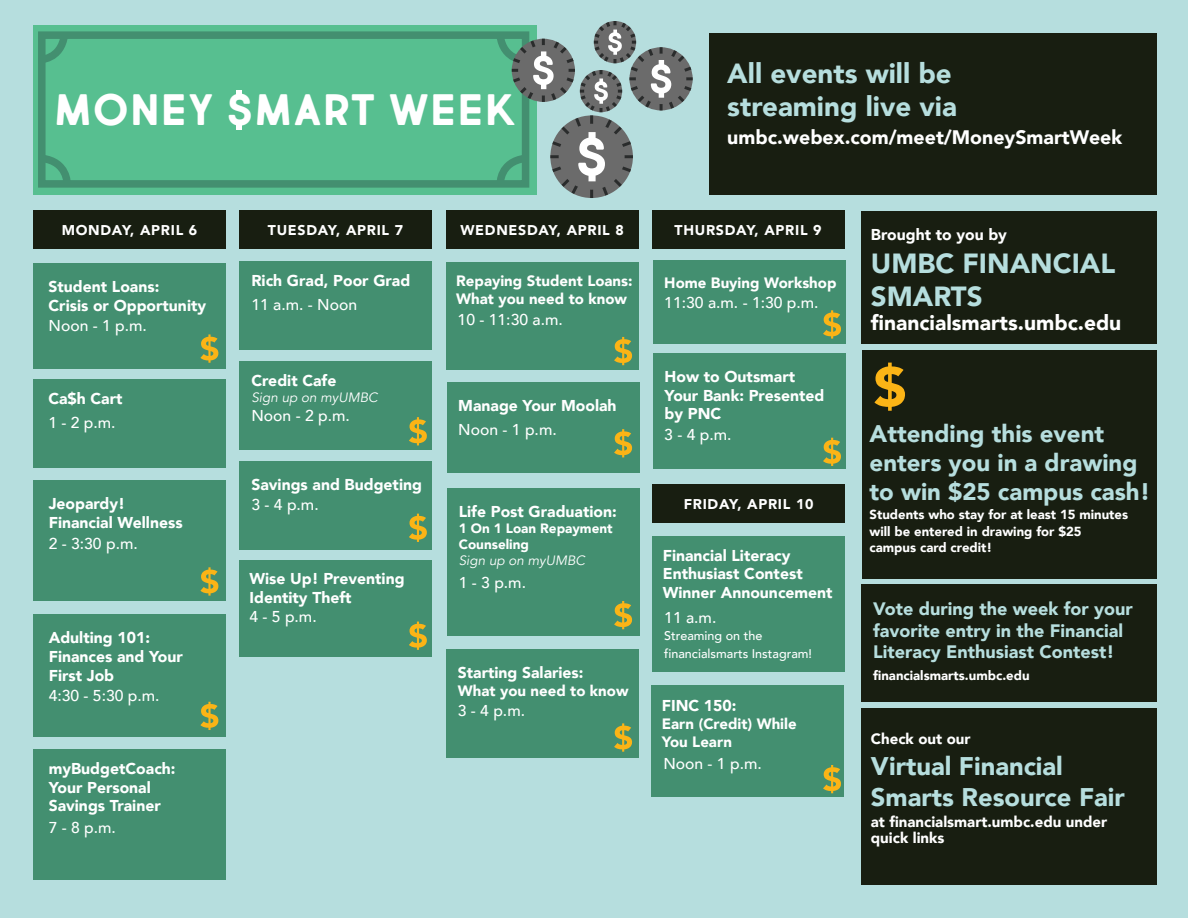
<style>
.page{position:relative;width:1188px;height:918px;background:#b6dede}
.page>*{position:absolute;margin:0;border:0;box-sizing:border-box;transform-origin:0 0}
.t1{font:43.8px "Market Fresh Bold All Caps";letter-spacing:.05em;color:#fff}
.t2{font:900 27.6px/33.2px "Avenir";color:#b6dede}
.t3{font:900 25.5px/30.6px "Avenir";color:#b6dede}
.t4{font:900 24px/28.8px "Avenir";color:#b6dede}
.t5{font:900 21px "Avenir";color:#fff}
.t6{font:900 19.5px "Avenir";color:#fff}
.t7{font:900 18px/21.6px "Avenir";color:#b6dede}
.t8{font:900 15.75px/18.9px "Avenir";color:#fff}
.t9{font:500 15.75px "Avenir";color:#fff}
.t10{font:900 15px/18px "Avenir";color:#fff}
.t11{font:900 14.1px "Avenir";letter-spacing:.05em;color:#fff}
.t12{font:italic 13.5px "Avenir";color:#fff}
.t13{font:900 13.5px/16.2px "Avenir";color:#fff}
.t14{font:900 13.05px/16.5px "Avenir";color:#fff}
.t15{font:500 12.6px/17.2px "Avenir";color:#fff}
</style>
<div class="page">
<div style="left:240px;top:560px;width:192px;height:97px;background:#438f70"></div>
<div style="left:652px;top:210px;width:193px;height:39px;background:#181e11"></div>
<div style="left:653px;top:260px;width:192px;height:83px;background:#438f70"></div>
<div style="left:653px;top:354px;width:192px;height:115px;background:#438f70"></div>
<div style="left:446px;top:210px;width:193px;height:39px;background:#181e11"></div>
<div style="left:446px;top:262px;width:193px;height:107px;background:#438f70"></div>
<div style="left:447px;top:488px;width:193px;height:148px;background:#438f70"></div>
<div style="left:446px;top:649px;width:193px;height:108px;background:#438f70"></div>
<div style="left:447px;top:383px;width:192px;height:90px;background:#438f70"></div>
<div style="left:653px;top:484px;width:192px;height:39px;background:#181e11"></div>
<div style="left:653px;top:536px;width:192px;height:136px;background:#438f70"></div>
<div style="left:652px;top:685px;width:192px;height:112px;background:#438f70"></div>
<div style="left:240px;top:210px;width:192px;height:39px;background:#181e11"></div>
<div style="left:240px;top:262px;width:192px;height:88px;background:#438f70"></div>
<div style="left:240px;top:362px;width:192px;height:88px;background:#438f70"></div>
<div style="left:240px;top:461px;width:192px;height:88px;background:#438f70"></div>
<div style="left:34px;top:210px;width:192px;height:39px;background:#181e11"></div>
<div style="left:33px;top:379px;width:193px;height:88px;background:#438f70"></div>
<div style="left:34px;top:263px;width:192px;height:105px;background:#438f70"></div>
<div style="left:34px;top:480px;width:192px;height:121px;background:#438f70"></div>
<div style="left:34px;top:614px;width:192px;height:122px;background:#438f70"></div>
<div style="left:34px;top:749px;width:192px;height:131px;background:#438f70"></div>
<div style="left:34px;top:25px;width:503px;height:170px;background:#57bf90"></div>
<svg style="left:236px;top:90px;width:6px;height:6px"></svg>
<svg style="left:236px;top:124px;width:6px;height:6px"></svg>
<div style="left:38px;top:31px;width:491px;height:157px;border:8px solid #438f70"></div>
<svg style="left:33px;top:26px;width:40px;height:41px"></svg>
<svg style="left:38px;top:150px;width:37px;height:38px"></svg>
<svg style="left:492px;top:21px;width:201px;height:177px"></svg>
<svg style="left:200px;top:334px;width:18px;height:29px"></svg>
<svg style="left:200px;top:567px;width:18px;height:29px"></svg>
<svg style="left:200px;top:702px;width:18px;height:28px"></svg>
<svg style="left:409px;top:417px;width:18px;height:28px"></svg>
<svg style="left:409px;top:514px;width:18px;height:28px"></svg>
<svg style="left:409px;top:622px;width:18px;height:28px"></svg>
<svg style="left:614px;top:337px;width:18px;height:28px"></svg>
<svg style="left:614px;top:601px;width:18px;height:28px"></svg>
<svg style="left:614px;top:723px;width:18px;height:29px"></svg>
<svg style="left:614px;top:429px;width:18px;height:28px"></svg>
<svg style="left:823px;top:310px;width:18px;height:29px"></svg>
<svg style="left:823px;top:438px;width:18px;height:28px"></svg>
<svg style="left:823px;top:765px;width:18px;height:28px"></svg>
<div style="left:861px;top:211px;width:295px;height:133px;background:#181e11"></div>
<div style="left:861px;top:708px;width:295px;height:177px;background:#181e11"></div>
<div style="left:861px;top:585px;width:295px;height:117px;background:#181e11"></div>
<div style="left:862px;top:350px;width:294px;height:229px;background:#181e11"></div>
<div style="left:709px;top:34px;width:447px;height:161px;background:#181e11"></div>
<svg style="left:874px;top:363px;width:31px;height:48px"></svg>
<h1 class="t1" style="left:55px;top:77px;width:462px">MONEY SMART WEEK</h1>
<h2 class="t2" style="left:727px;top:56px;width:231px">All events will be streaming live via</h2>
<p class="t6" style="left:727px;top:121px;width:396px">umbc.webex.com/meet/MoneySmartWeek</p>
<p class="t11" style="left:62px;top:218px;width:137px">MONDAY, APRIL 6</p>
<p class="t8" style="left:49px;top:276px;width:159px">Student Loans:<br>Crisis or Opportunity</p>
<p class="t9" style="left:49px;top:312px;width:100px">Noon - 1 p.m.</p>
<p class="t8" style="left:48px;top:388px;width:76px">Ca$h Cart</p>
<p class="t9" style="left:48px;top:409px;width:69px">1 - 2 p.m.</p>
<p class="t8" style="left:49px;top:494px;width:135px">Jeopardy!<br>Financial Wellness</p>
<p class="t9" style="left:49px;top:530px;width:91px">2 - 3:30 p.m.</p>
<p class="t8" style="left:49px;top:628px;width:136px">Adulting 101:<br>Finances and Your<br>First Job</p>
<p class="t9" style="left:49px;top:682px;width:112px">4:30 - 5:30 p.m.</p>
<p class="t8" style="left:49px;top:758px;width:128px">myBudgetCoach:<br>Your Personal<br>Savings Trainer</p>
<p class="t9" style="left:49px;top:814px;width:69px">7 - 8 p.m.</p>
<p class="t11" style="left:268px;top:218px;width:137px">TUESDAY, APRIL 7</p>
<p class="t8" style="left:251px;top:271px;width:160px">Rich Grad, Poor Grad</p>
<p class="t9" style="left:251px;top:291px;width:107px">11 a.m. - Noon</p>
<p class="t8" style="left:251px;top:371px;width:86px">Credit Cafe</p>
<p class="t12" style="left:251px;top:390px;width:128px">Sign up on myUMBC</p>
<p class="t9" style="left:251px;top:402px;width:100px">Noon - 2 p.m.</p>
<p class="t8" style="left:251px;top:474px;width:172px">Savings and Budgeting</p>
<p class="t9" style="left:251px;top:491px;width:69px">3 - 4 p.m.</p>
<p class="t8" style="left:249px;top:569px;width:157px">Wise Up! Preventing<br>Identity Theft</p>
<p class="t9" style="left:249px;top:603px;width:69px">4 - 5 p.m.</p>
<p class="t11" style="left:460px;top:218px;width:165px">WEDNESDAY, APRIL 8</p>
<p class="t10" style="left:456px;top:271px;width:178px">Repaying Student Loans:<br>What you need to know</p>
<p class="t9" style="left:458px;top:306px;width:107px">10 - 11:30 a.m.</p>
<p class="t8" style="left:458px;top:396px;width:160px">Manage Your Moolah</p>
<p class="t9" style="left:458px;top:416px;width:100px">Noon - 1 p.m.</p>
<p class="t8" style="left:459px;top:501px;width:160px">Life Post Graduation:</p>
<p class="t13" style="left:459px;top:520px;width:155px">1 On 1 Loan Repayment<br>Counseling</p>
<p class="t12" style="left:459px;top:553px;width:128px">Sign up on myUMBC</p>
<p class="t9" style="left:459px;top:569px;width:69px">1 - 3 p.m.</p>
<p class="t8" style="left:458px;top:662px;width:127px">Starting Salaries:</p>
<p class="t10" style="left:458px;top:681px;width:172px">What you need to know</p>
<p class="t9" style="left:458px;top:697px;width:69px">3 - 4 p.m.</p>
<p class="t11" style="left:675px;top:218px;width:148px">THURSDAY, APRIL 9</p>
<p class="t10" style="left:664px;top:274px;width:174px">Home Buying Workshop</p>
<p class="t9" style="left:664px;top:289px;width:156px">11:30 a.m. - 1:30 p.m.</p>
<p class="t8" style="left:665px;top:366px;width:161px">How to Outsmart<br>Your Bank: Presented by PNC</p>
<p class="t9" style="left:664px;top:421px;width:69px">3 - 4 p.m.</p>
<p class="t11" style="left:684px;top:492px;width:131px">FRIDAY, APRIL 10</p>
<p class="t8" style="left:663px;top:545px;width:171px">Financial Literacy<br>Enthusiast Contest<br>Winner Announcement</p>
<p class="t9" style="left:664px;top:604px;width:54px">11 a.m.</p>
<p class="t15" style="left:664px;top:627px;width:149px">Streaming on the financialsmarts Instagram!</p>
<p class="t8" style="left:662px;top:696px;width:76px">FINC 150:</p>
<p class="t10" style="left:662px;top:714px;width:136px">Earn (Credit) While<br>You Learn</p>
<p class="t9" style="left:663px;top:750px;width:100px">Noon - 1 p.m.</p>
<p class="t8" style="left:871px;top:224px;width:138px">Brought to you by</p>
<h2 class="t2" style="left:871px;top:246px;width:246px">UMBC FINANCIAL<br>SMARTS</h2>
<h3 class="t5" style="left:871px;top:305px;width:252px">financialsmarts.umbc.edu</h3>
<h3 class="t4" style="left:870px;top:419px;width:282px">Attending this event enters you in a drawing to win $25 campus cash!</h3>
<p class="t14" style="left:870px;top:506px;width:260px">Students who stay for at least 15 minutes will be entered in drawing for $25 campus card credit!</p>
<p class="t7" style="left:873px;top:597px;width:261px">Vote during the week for your favorite entry in the Financial<br>Literacy Enthusiast Contest!</p>
<p class="t14" style="left:873px;top:667px;width:158px">financialsmarts.umbc.edu</p>
<p class="t10" style="left:871px;top:730px;width:101px">Check out our</p>
<h3 class="t3" style="left:871px;top:750px;width:256px">Virtual Financial<br>Smarts Resource Fair</h3>
<p class="t10" style="left:871px;top:813px;width:238px;line-height:16.5px">at financialsmart.umbc.edu under quick links</p>
</div>
